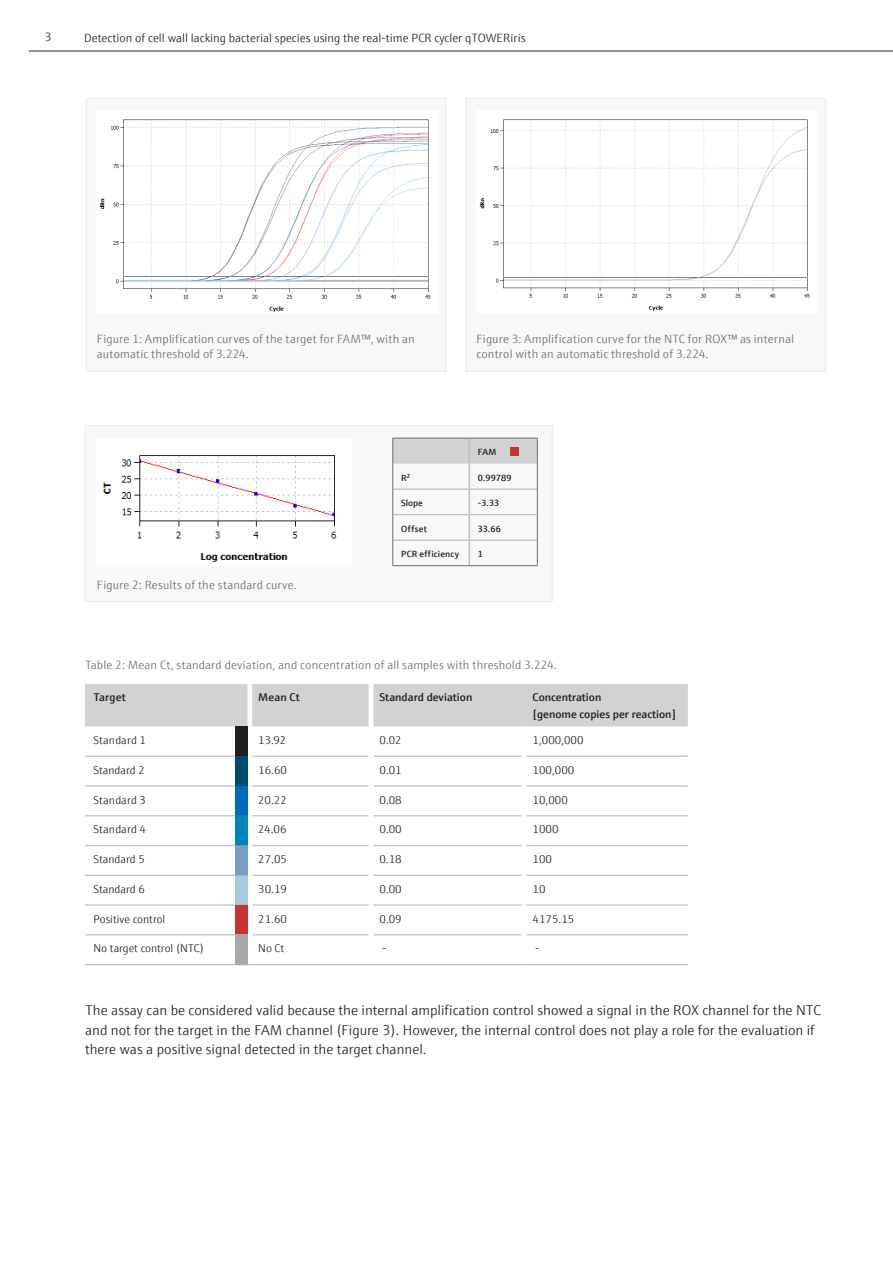
<style>
.page{position:relative;width:893px;height:1263px;background:#fff}
.page>*{position:absolute;margin:0;border:0;box-sizing:border-box;transform-origin:0 0}
.Fließtext{font:300 14.25px/19.5px "E+H Sans";color:#231f20}
.Legende_8_pt_grau{font:300 12px/15px "E+H Sans";letter-spacing:.01em;color:#6c6d70}
.t1{font:300 12px "E+H Sans";color:#231f20}
.Tabelle_Fliesstext_7_5pt_schwarz{font:300 11.25px "E+H Sans";color:#231f20}
.Tabelle_Subheadline_7_5pt_Demi_schwarz{font:600 11.25px "E+H Sans";color:#231f20}
.Tabelle_Fliesstext_7_5pt_schwarz-2{font:600 9px "E+H Sans";letter-spacing:.02em;color:#231f20}
.Tabelle_Subheadline_7_5pt_Demi_schwarz-2{font:600 9px "E+H Sans";color:#231f20}
</style>
<div class="page">
<hr style="left:29px;top:51px;width:864px;height:1px;background:#231f20">
<div style="left:86px;top:98px;width:360px;height:274px;background:#f8f8f9;border:1px solid #ebebed"></div>
<img style="left:99px;top:119px;width:332px;height:193px">
<div style="left:85px;top:684px;width:603px;height:42px;background:#d1d2d4"></div>
<hr style="left:85px;top:756px;width:162px;height:1px;background:#bcbdc0">
<hr style="left:252px;top:756px;width:117px;height:1px;background:#bcbdc0">
<hr style="left:373px;top:756px;width:149px;height:1px;background:#bcbdc0">
<hr style="left:526px;top:756px;width:162px;height:1px;background:#bcbdc0">
<hr style="left:85px;top:785px;width:162px;height:2px;background:#bcbdc0">
<hr style="left:252px;top:785px;width:117px;height:2px;background:#bcbdc0">
<hr style="left:373px;top:785px;width:149px;height:2px;background:#bcbdc0">
<hr style="left:526px;top:785px;width:162px;height:2px;background:#bcbdc0">
<hr style="left:85px;top:845px;width:162px;height:1px;background:#bcbdc0">
<hr style="left:252px;top:845px;width:117px;height:1px;background:#bcbdc0">
<hr style="left:373px;top:845px;width:149px;height:1px;background:#bcbdc0">
<hr style="left:526px;top:845px;width:162px;height:1px;background:#bcbdc0">
<hr style="left:85px;top:875px;width:162px;height:1px;background:#bcbdc0">
<hr style="left:252px;top:875px;width:117px;height:1px;background:#bcbdc0">
<hr style="left:373px;top:875px;width:149px;height:1px;background:#bcbdc0">
<hr style="left:526px;top:875px;width:162px;height:1px;background:#bcbdc0">
<hr style="left:85px;top:904px;width:162px;height:2px;background:#bcbdc0">
<hr style="left:252px;top:904px;width:117px;height:2px;background:#bcbdc0">
<hr style="left:373px;top:904px;width:149px;height:2px;background:#bcbdc0">
<hr style="left:526px;top:904px;width:162px;height:2px;background:#bcbdc0">
<hr style="left:85px;top:934px;width:162px;height:1px;background:#bcbdc0">
<hr style="left:252px;top:934px;width:117px;height:1px;background:#bcbdc0">
<hr style="left:373px;top:934px;width:149px;height:1px;background:#bcbdc0">
<hr style="left:526px;top:934px;width:162px;height:1px;background:#bcbdc0">
<hr style="left:85px;top:964px;width:165px;height:1px;background:#bcbdc0">
<hr style="left:250px;top:964px;width:121px;height:1px;background:#bcbdc0">
<hr style="left:371px;top:964px;width:153px;height:1px;background:#bcbdc0">
<hr style="left:524px;top:964px;width:164px;height:1px;background:#bcbdc0">
<hr style="left:85px;top:815px;width:162px;height:1px;background:#bcbdc0">
<hr style="left:252px;top:815px;width:117px;height:1px;background:#bcbdc0">
<hr style="left:373px;top:815px;width:149px;height:1px;background:#bcbdc0">
<hr style="left:526px;top:815px;width:162px;height:1px;background:#bcbdc0">
<div style="left:247px;top:684px;width:5px;height:42px;background:#fff"></div>
<hr style="left:369px;top:684px;width:4px;height:42px;background:#fff">
<div style="left:85px;top:425px;width:468px;height:177px;background:#f8f8f9;border:1px solid #ebebed"></div>
<img style="left:103px;top:455px;width:234px;height:107px">
<hr style="left:393px;top:565px;width:76px;height:1px;background:#6c6d70">
<hr style="left:469px;top:565px;width:68px;height:1px;background:#6c6d70">
<svg style="left:392px;top:438px;width:146px;height:127px"></svg>
<div style="left:510px;top:447px;width:9px;height:9px;background:#c73531"></div>
<div style="left:235px;top:726px;width:13px;height:30px;background:#231f20"></div>
<div style="left:235px;top:756px;width:13px;height:30px;background:#004c71"></div>
<div style="left:235px;top:786px;width:13px;height:29px;background:#006cb7"></div>
<div style="left:235px;top:815px;width:13px;height:30px;background:#0084ba"></div>
<div style="left:235px;top:905px;width:13px;height:30px;background:#c73531"></div>
<div style="left:235px;top:935px;width:13px;height:30px;background:#a8a9ad"></div>
<div style="left:235px;top:845px;width:13px;height:30px;background:#77a0c4"></div>
<div style="left:235px;top:875px;width:13px;height:30px;background:#a9c9de"></div>
<div style="left:465px;top:98px;width:361px;height:274px;background:#f8f8f9;border:1px solid #ebebed"></div>
<img style="left:479px;top:119px;width:331px;height:192px">
<p class="t1" style="left:45px;top:29px;width:8px">3</p>
<p class="t1" style="left:84px;top:29px;width:443px">Detection of cell wall lacking bacterial species using the real-time PCR cycler qTOWERiris</p>
<p class="Legende_8_pt_grau" style="left:97px;top:330px;width:319px">Figure 1: Amplification curves of the target for FAM™, with an automatic threshold of 3.224.</p>
<p class="Legende_8_pt_grau" style="left:476px;top:330px;width:319px">Figure 3: Amplification curve for the NTC for ROX™ as internal control with an automatic threshold of 3.224.</p>
<p class="Tabelle_Subheadline_7_5pt_Demi_schwarz-2" style="left:478px;top:445px;width:20px">FAM</p>
<p class="Legende_8_pt_grau" style="left:97px;top:577px;width:201px">Figure 2: Results of the standard curve.</p>
<p class="Tabelle_Fliesstext_7_5pt_schwarz-2" style="left:401px;top:471px;width:11px">R²</p>
<p class="Tabelle_Fliesstext_7_5pt_schwarz-2" style="left:478px;top:471px;width:35px">0.99789</p>
<p class="Tabelle_Fliesstext_7_5pt_schwarz-2" style="left:401px;top:496px;width:23px">Slope</p>
<p class="Tabelle_Fliesstext_7_5pt_schwarz-2" style="left:478px;top:496px;width:23px">-3.33</p>
<p class="Tabelle_Fliesstext_7_5pt_schwarz-2" style="left:401px;top:522px;width:27px">Offset</p>
<p class="Tabelle_Fliesstext_7_5pt_schwarz-2" style="left:478px;top:522px;width:25px">33.66</p>
<p class="Tabelle_Fliesstext_7_5pt_schwarz-2" style="left:401px;top:547px;width:59px">PCR efficiency</p>
<p class="Tabelle_Fliesstext_7_5pt_schwarz-2" style="left:478px;top:547px;width:7px">1</p>
<p class="Legende_8_pt_grau" style="left:85px;top:657px;width:473px">Table 2: Mean Ct, standard deviation, and concentration of all samples with threshold 3.224.</p>
<p class="Tabelle_Subheadline_7_5pt_Demi_schwarz" style="left:94px;top:689px;width:34px">Target</p>
<p class="Tabelle_Subheadline_7_5pt_Demi_schwarz" style="left:258px;top:689px;width:43px">Mean Ct</p>
<p class="Tabelle_Subheadline_7_5pt_Demi_schwarz" style="left:379px;top:689px;width:94px">Standard deviation</p>
<p class="Tabelle_Subheadline_7_5pt_Demi_schwarz" style="left:533px;top:689px;width:70px">Concentration</p>
<p class="Tabelle_Subheadline_7_5pt_Demi_schwarz" style="left:533px;top:705px;width:145px">[genome copies per reaction]</p>
<p class="Tabelle_Fliesstext_7_5pt_schwarz" style="left:94px;top:732px;width:54px">Standard 1</p>
<p class="Tabelle_Fliesstext_7_5pt_schwarz" style="left:258px;top:732px;width:29px">13.92</p>
<p class="Tabelle_Fliesstext_7_5pt_schwarz" style="left:379px;top:732px;width:24px">0.02</p>
<p class="Tabelle_Fliesstext_7_5pt_schwarz" style="left:533px;top:732px;width:52px">1,000,000</p>
<p class="Tabelle_Fliesstext_7_5pt_schwarz" style="left:94px;top:762px;width:53px">Standard 2</p>
<p class="Tabelle_Fliesstext_7_5pt_schwarz" style="left:258px;top:762px;width:30px">16.60</p>
<p class="Tabelle_Fliesstext_7_5pt_schwarz" style="left:379px;top:762px;width:24px">0.01</p>
<p class="Tabelle_Fliesstext_7_5pt_schwarz" style="left:533px;top:762px;width:43px">100,000</p>
<p class="Tabelle_Fliesstext_7_5pt_schwarz" style="left:94px;top:791px;width:54px">Standard 3</p>
<p class="Tabelle_Fliesstext_7_5pt_schwarz" style="left:258px;top:791px;width:30px">20.22</p>
<p class="Tabelle_Fliesstext_7_5pt_schwarz" style="left:379px;top:791px;width:24px">0.08</p>
<p class="Tabelle_Fliesstext_7_5pt_schwarz" style="left:533px;top:791px;width:37px">10,000</p>
<p class="Tabelle_Fliesstext_7_5pt_schwarz" style="left:94px;top:821px;width:54px">Standard 4</p>
<p class="Tabelle_Fliesstext_7_5pt_schwarz" style="left:258px;top:821px;width:30px">24.06</p>
<p class="Tabelle_Fliesstext_7_5pt_schwarz" style="left:379px;top:821px;width:24px">0.00</p>
<p class="Tabelle_Fliesstext_7_5pt_schwarz" style="left:533px;top:821px;width:27px">1000</p>
<p class="Tabelle_Fliesstext_7_5pt_schwarz" style="left:94px;top:851px;width:53px">Standard 5</p>
<p class="Tabelle_Fliesstext_7_5pt_schwarz" style="left:258px;top:851px;width:30px">27.05</p>
<p class="Tabelle_Fliesstext_7_5pt_schwarz" style="left:379px;top:851px;width:24px">0.18</p>
<p class="Tabelle_Fliesstext_7_5pt_schwarz" style="left:533px;top:851px;width:21px">100</p>
<p class="Tabelle_Fliesstext_7_5pt_schwarz" style="left:94px;top:881px;width:53px">Standard 6</p>
<p class="Tabelle_Fliesstext_7_5pt_schwarz" style="left:258px;top:881px;width:30px">30.19</p>
<p class="Tabelle_Fliesstext_7_5pt_schwarz" style="left:379px;top:881px;width:24px">0.00</p>
<p class="Tabelle_Fliesstext_7_5pt_schwarz" style="left:533px;top:881px;width:14px">10</p>
<p class="Tabelle_Fliesstext_7_5pt_schwarz" style="left:94px;top:910px;width:73px">Positive control</p>
<p class="Tabelle_Fliesstext_7_5pt_schwarz" style="left:258px;top:910px;width:30px">21.60</p>
<p class="Tabelle_Fliesstext_7_5pt_schwarz" style="left:379px;top:910px;width:24px">0.09</p>
<p class="Tabelle_Fliesstext_7_5pt_schwarz" style="left:533px;top:910px;width:43px">4175.15</p>
<p class="Tabelle_Fliesstext_7_5pt_schwarz" style="left:94px;top:940px;width:112px">No target control (NTC)</p>
<p class="Tabelle_Fliesstext_7_5pt_schwarz" style="left:258px;top:940px;width:27px">No Ct</p>
<p class="Tabelle_Fliesstext_7_5pt_schwarz" style="left:382px;top:940px;width:6px">-</p>
<p class="Tabelle_Fliesstext_7_5pt_schwarz" style="left:535px;top:940px;width:6px">-</p>
<p class="Fließtext" style="left:85px;top:1000px;width:737px">The assay can be considered valid because the internal amplification control showed a signal in the ROX channel for the NTC and not for the target in the FAM channel (Figure 3). However, the internal control does not play a role for the evaluation if there was a positive signal detected in the target channel.</p>
</div>
